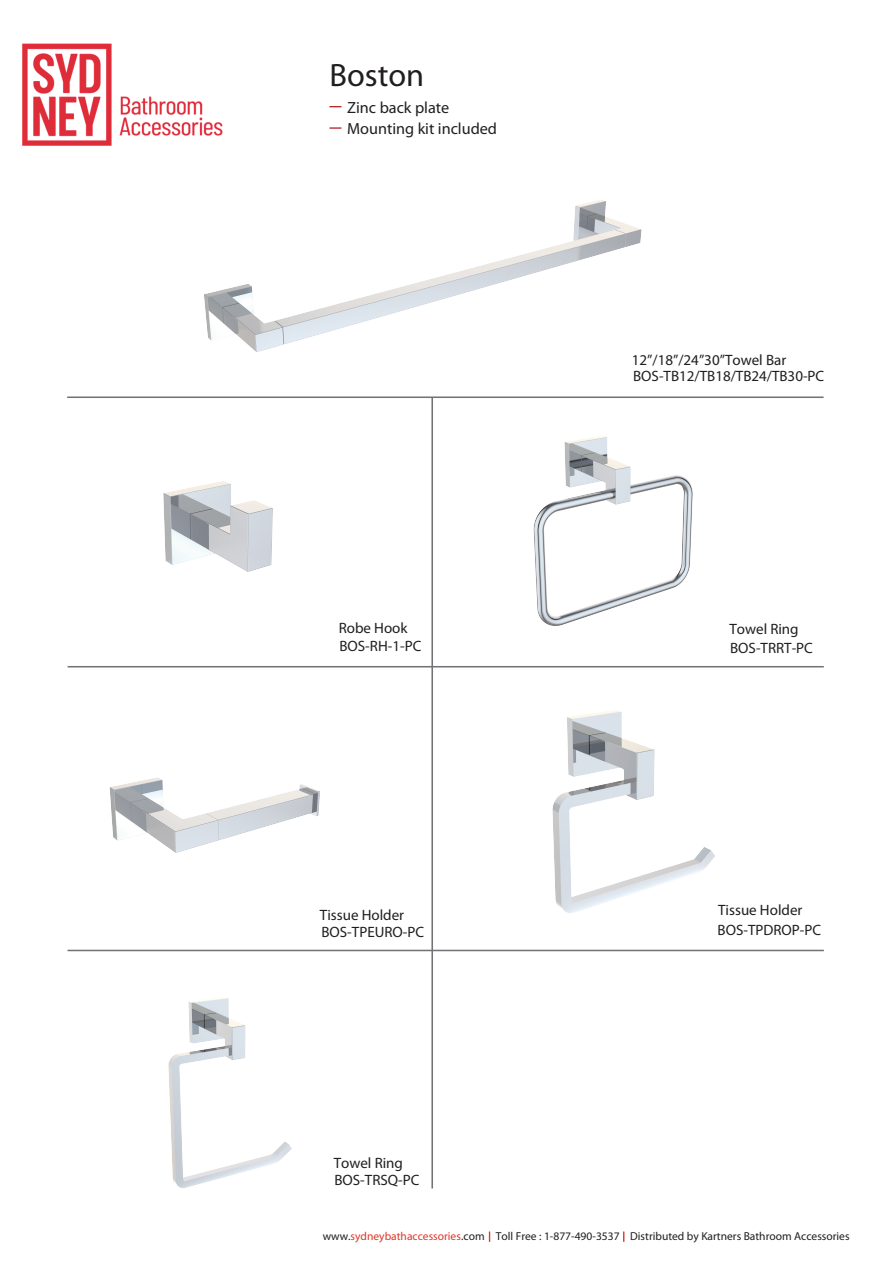
<style>
.page{position:relative;width:893px;height:1263px;background:#fff}
.page>*{position:absolute;margin:0;border:0;box-sizing:border-box;transform-origin:0 0}
.t1{font:32.4px "Myriad Pro";color:#211e1e}
.t2{font:16.2px/21px "Myriad Pro";color:#211e1e}
.t3{font:15px/18.3px "Myriad Pro";color:#211e1e}
.t4{font:11.55px "Myriad Pro";color:#211e1e}
.s1{color:#dd3727}
</style>
<div class="page">
<img style="left:431px;top:682px;width:393px;height:270px">
<img style="left:67px;top:938px;width:367px;height:251px">
<img style="left:109px;top:777px;width:211px;height:76px">
<img style="left:67px;top:396px;width:366px;height:286px">
<img style="left:106px;top:106px;width:536px;height:352px">
<img style="left:375px;top:344px;width:449px;height:330px">
<img style="left:22px;top:43px;width:220px;height:109px">
<svg style="left:329px;top:106px;width:12px;height:1px"></svg>
<svg style="left:329px;top:127px;width:12px;height:2px"></svg>
<h1 class="t1" style="left:329px;top:57px;width:96px">Boston</h1>
<p class="t2" style="left:347px;top:97px;width:151px">Zinc back plate<br>Mounting kit included</p>
<p class="t3" style="left:632px;top:351px;width:156px">12”/18”/24”30”Towel Bar</p>
<p class="t3" style="left:633px;top:367px;width:193px">BOS-TB12/TB18/TB24/TB30-PC</p>
<p class="t3" style="left:339px;top:619px;width:70px">Robe Hook</p>
<p class="t3" style="left:729px;top:620px;width:85px">Towel Ring<br>BOS-TRRT-PC</p>
<p class="t3" style="left:339px;top:637px;width:83px">BOS-RH-1-PC</p>
<p class="t3" style="left:320px;top:906px;width:86px">Tissue Holder</p>
<p class="t3" style="left:321px;top:924px;width:104px">BOS-TPEURO-PC</p>
<p class="t3" style="left:333px;top:1155px;width:87px;line-height:16.8px">Towel Ring<br>BOS-TRSQ-PC</p>
<p class="t3" style="left:718px;top:901px;width:86px">Tissue Holder</p>
<p class="t3" style="left:717px;top:921px;width:105px">BOS-TPDROP-PC</p>
<p class="t4" style="left:323px;top:1230px;width:528px">www.<span class="s1">sydneybathaccessories</span>.com Toll Free : 1-877-490-3537 Distributed by Kartners Bathroom Accessories</p>
</div>
